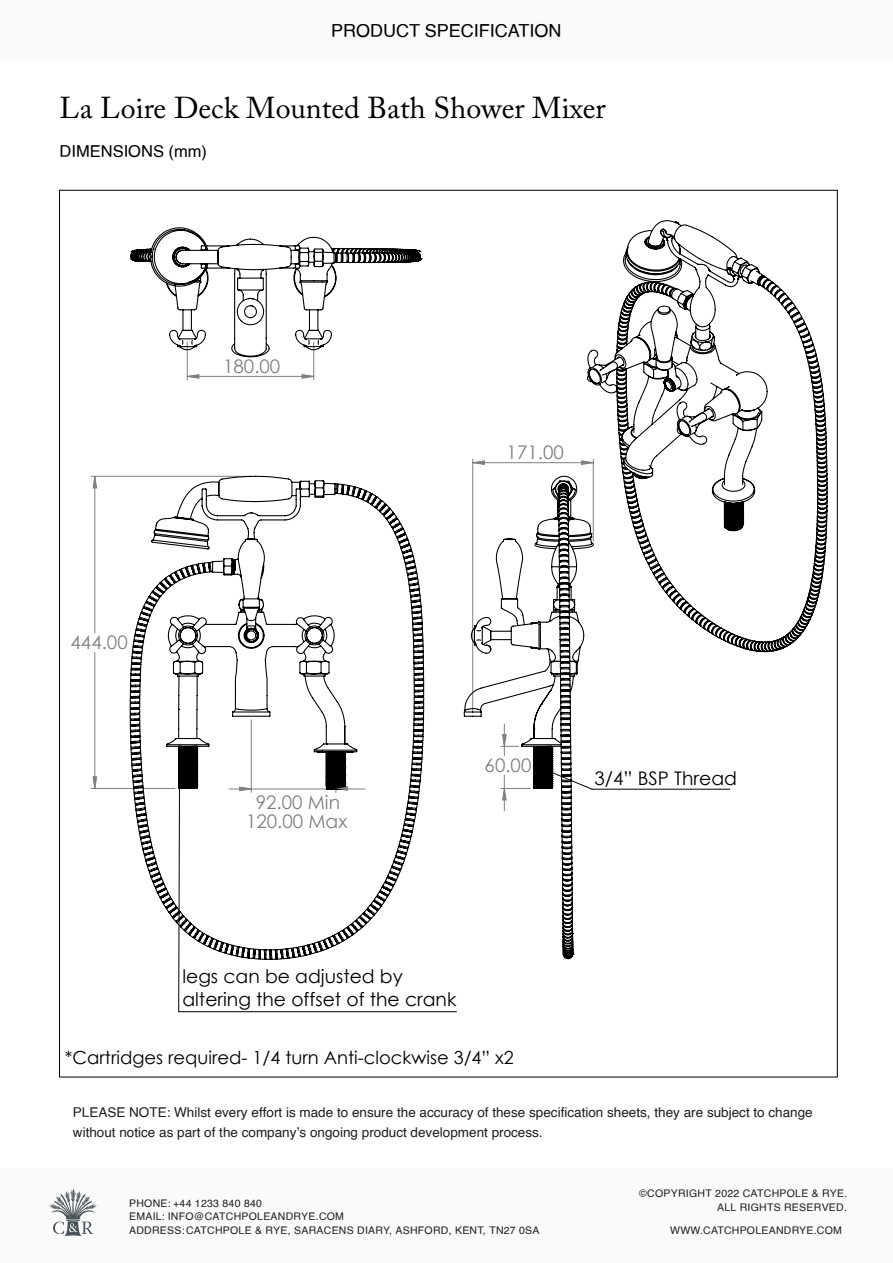
<style>
.page{position:relative;width:893px;height:1263px;background:#fff}
.page>*{position:absolute;margin:0;border:0;box-sizing:border-box;transform-origin:0 0}
.t1{font:30px "Adobe Caslon Pro";color:#000}
.t2{font:18.75px/22.5px "Century Gothic";color:#000}
.t3{font:18.75px/19.5px "Century Gothic";color:#808080;text-align:center}
.t4{font:18px "Century Gothic";color:#000}
.t5{font:18px "Helvetica";color:#000}
.t6{font:16.5px "Helvetica";color:#000}
.t7{font:13.5px/19.5px "Helvetica";color:#1d1d1b}
.t8{font:10.5px/13.5px "Helvetica";letter-spacing:.025em;color:#1d1d1b}
</style>
<div class="page">
<div style="left:0;top:0;width:893px;height:59px;background:#fafafa"></div>
<div style="left:0;top:1168px;width:893px;height:95px;background:#fafafa"></div>
<svg style="left:48px;top:1187px;width:50px;height:49px"></svg>
<hr style="left:592px;top:789px;width:138px;height:1px;background:#000">
<hr style="left:472px;top:459px;width:1px;height:254px;background:#808080">
<hr style="left:91px;top:788px;width:84px;height:1px;background:#808080">
<hr style="left:91px;top:476px;width:161px;height:1px;background:#808080">
<hr style="left:187px;top:342px;width:1px;height:38px;background:#808080">
<hr style="left:313px;top:342px;width:1px;height:38px;background:#808080">
<svg style="left:472px;top:460px;width:114px;height:5px"></svg>
<svg style="left:93px;top:476px;width:31px;height:312px"></svg>
<svg style="left:186px;top:374px;width:129px;height:5px"></svg>
<svg style="left:124px;top:475px;width:301px;height:485px"></svg>
<svg style="left:130px;top:227px;width:293px;height:131px"></svg>
<svg style="left:463px;top:475px;width:131px;height:485px"></svg>
<svg style="left:586px;top:220px;width:242px;height:433px"></svg>
<svg style="left:229px;top:786px;width:136px;height:6px"></svg>
<hr style="left:179px;top:1011px;width:277px;height:1px;background:#000">
<svg style="left:178px;top:783px;width:2px;height:229px"></svg>
<h3 class="t5" style="left:331px;top:24px;width:232px">PRODUCT SPECIFICATION</h3>
<h1 class="t1" style="left:60px;top:90px;width:548px">La Loire Deck Mounted Bath Shower Mixer</h1>
<h3 class="t6" style="left:60px;top:145px;width:149px">DIMENSIONS (mm)</h3>
<h2 class="t3" style="left:223px;top:358px;width:59px">180.00</h2>
<h2 class="t3" style="left:507px;top:444px;width:59px">171.00</h2>
<h2 class="t3" style="left:71px;top:634px;width:59px">444.00</h2>
<h2 class="t3" style="left:246px;top:794px;width:103px">92.00 Min<br>120.00 Max</h2>
<h2 class="t3" style="left:485px;top:757px;width:48px">60.00</h2>
<h2 class="t2" style="left:182px;top:967px;width:276px">legs can be adjusted by altering the offset of the crank</h2>
<h3 class="t4" style="left:65px;top:1050px;width:450px">*Cartridges required- 1/4 turn Anti-clockwise 3/4” x2</h3>
<h2 class="t2" style="left:594px;top:768px;width:144px">3/4” BSP Thread</h2>
<p class="t7" style="left:73px;top:1104px;width:741px">PLEASE NOTE: Whilst every effort is made to ensure the accuracy of these specification sheets, they are subject to change without notice as part of the company’s ongoing product development process.</p>
<p class="t8" style="left:129px;top:1197px;width:412px">PHONE: +44 1233 840 840<br>EMAIL: INFO@CATCHPOLEANDRYE.COM<br>ADDRESS: CATCHPOLE &amp; RYE, SARACENS DIARY, ASHFORD, KENT, TN27 0SA</p>
<p class="t8" style="left:639px;top:1188px;width:210px;text-align:right">©COPYRIGHT 2022 CATCHPOLE &amp; RYE.<br>ALL RIGHTS RESERVED.</p>
<p class="t8" style="left:670px;top:1224px;width:173px">WWW.CATCHPOLEANDRYE.COM</p>
</div>
